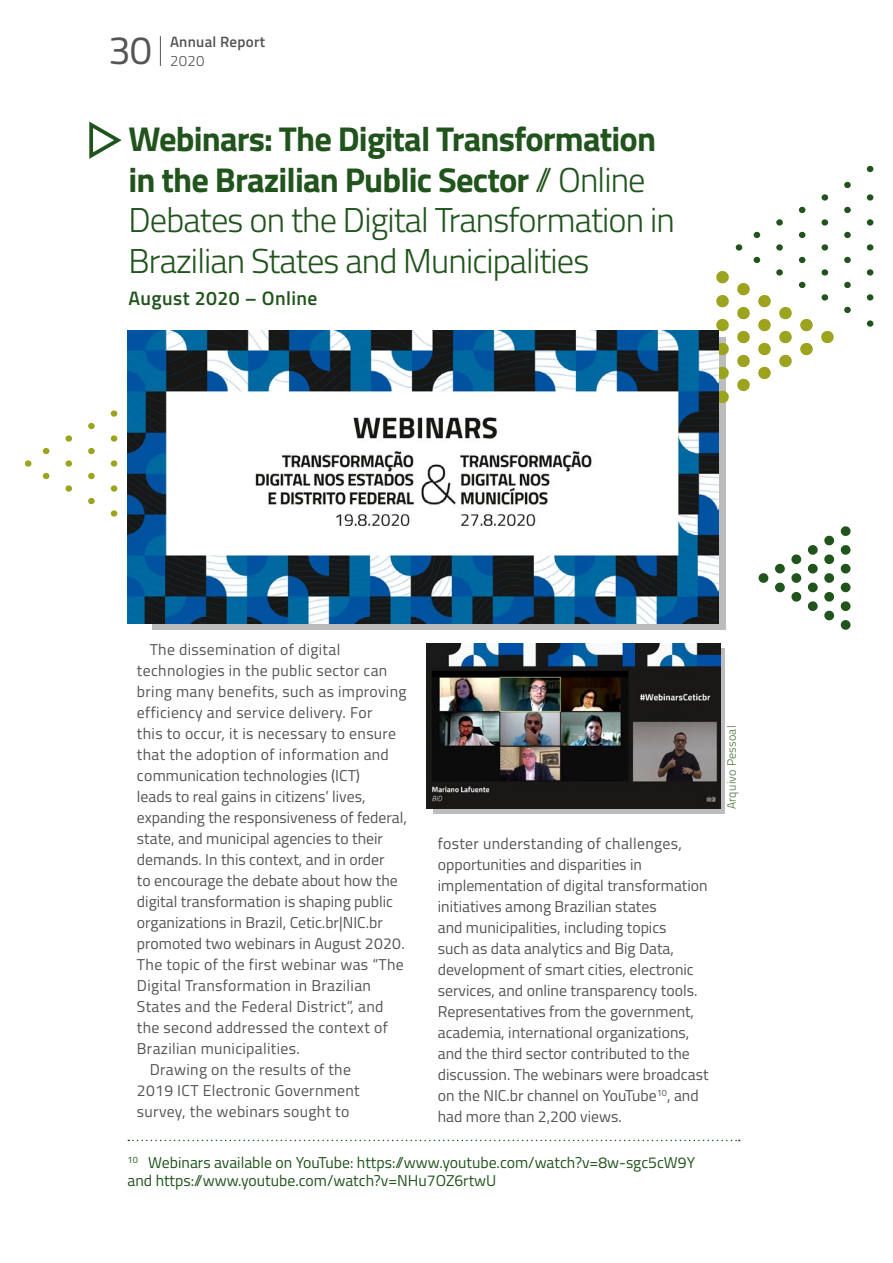
<style>
.page{position:relative;width:893px;height:1263px;background:#fff}
.page>*{position:absolute;margin:0;border:0;box-sizing:border-box;transform-origin:0 0}
.t1{font:39.75px "Titillium";color:#555454}
.t2{font:300 34.5px/40.5px "Titillium";letter-spacing:-.025em;color:#21541c}
.t3{font:600 19.5px "Titillium";letter-spacing:.02em;color:#21541c}
.t4{font:15.75px/21px "Titillium";color:#555454}
.t5{font:15.75px "Titillium";letter-spacing:.02em;color:#555454}
.t6{font:15.75px/18px "Titillium";color:#21541c}
.t7{font:600 15px "Titillium";letter-spacing:.02em;color:#555454}
.t8{font:300 15px "Titillium";color:#555454}
.t9{font:300 12px "Titillium";letter-spacing:.02em;color:#486f3a}
.s1{font-weight:700}
</style>
<div class="page">
<hr style="left:160px;top:36px;width:1px;height:30px;background:#555454">
<div style="left:152px;top:337px;width:574px;height:293px;background:#bcbcbc"></div>
<svg style="left:737px;top:378px;width:13px;height:14px"></svg>
<svg style="left:719px;top:390px;width:10px;height:13px"></svg>
<svg style="left:779px;top:355px;width:13px;height:12px"></svg>
<svg style="left:758px;top:367px;width:13px;height:13px"></svg>
<svg style="left:716px;top:271px;width:13px;height:13px"></svg>
<svg style="left:800px;top:319px;width:13px;height:13px"></svg>
<svg style="left:821px;top:330px;width:13px;height:13px"></svg>
<svg style="left:800px;top:342px;width:13px;height:13px"></svg>
<svg style="left:737px;top:283px;width:13px;height:13px"></svg>
<svg style="left:779px;top:307px;width:13px;height:12px"></svg>
<svg style="left:758px;top:295px;width:13px;height:13px"></svg>
<svg style="left:719px;top:343px;width:10px;height:12px"></svg>
<svg style="left:716px;top:319px;width:13px;height:13px"></svg>
<svg style="left:719px;top:367px;width:10px;height:13px"></svg>
<svg style="left:779px;top:330px;width:13px;height:14px"></svg>
<svg style="left:737px;top:307px;width:13px;height:12px"></svg>
<svg style="left:716px;top:295px;width:13px;height:13px"></svg>
<svg style="left:737px;top:354px;width:13px;height:14px"></svg>
<svg style="left:737px;top:330px;width:13px;height:13px"></svg>
<svg style="left:758px;top:343px;width:13px;height:12px"></svg>
<svg style="left:758px;top:319px;width:13px;height:13px"></svg>
<svg style="left:824px;top:535px;width:10px;height:10px"></svg>
<svg style="left:841px;top:526px;width:9px;height:10px"></svg>
<svg style="left:791px;top:554px;width:10px;height:10px"></svg>
<svg style="left:808px;top:545px;width:10px;height:10px"></svg>
<svg style="left:841px;top:620px;width:9px;height:10px"></svg>
<svg style="left:775px;top:582px;width:10px;height:10px"></svg>
<svg style="left:759px;top:573px;width:9px;height:10px"></svg>
<svg style="left:775px;top:564px;width:10px;height:10px"></svg>
<svg style="left:824px;top:610px;width:10px;height:11px"></svg>
<svg style="left:791px;top:592px;width:10px;height:10px"></svg>
<svg style="left:808px;top:601px;width:10px;height:10px"></svg>
<svg style="left:841px;top:564px;width:9px;height:10px"></svg>
<svg style="left:841px;top:582px;width:9px;height:10px"></svg>
<svg style="left:841px;top:545px;width:9px;height:10px"></svg>
<svg style="left:791px;top:573px;width:10px;height:10px"></svg>
<svg style="left:824px;top:592px;width:10px;height:10px"></svg>
<svg style="left:841px;top:601px;width:9px;height:10px"></svg>
<svg style="left:824px;top:554px;width:10px;height:11px"></svg>
<svg style="left:824px;top:573px;width:10px;height:10px"></svg>
<svg style="left:808px;top:564px;width:10px;height:10px"></svg>
<svg style="left:808px;top:582px;width:10px;height:10px"></svg>
<svg style="left:844px;top:306px;width:7px;height:7px"></svg>
<svg style="left:821px;top:294px;width:7px;height:7px"></svg>
<svg style="left:867px;top:294px;width:6px;height:7px"></svg>
<svg style="left:867px;top:320px;width:6px;height:7px"></svg>
<svg style="left:867px;top:269px;width:6px;height:7px"></svg>
<svg style="left:776px;top:269px;width:7px;height:7px"></svg>
<svg style="left:821px;top:269px;width:7px;height:7px"></svg>
<svg style="left:754px;top:256px;width:6px;height:7px"></svg>
<svg style="left:844px;top:256px;width:7px;height:8px"></svg>
<svg style="left:799px;top:256px;width:6px;height:7px"></svg>
<svg style="left:844px;top:282px;width:7px;height:6px"></svg>
<svg style="left:799px;top:281px;width:6px;height:7px"></svg>
<svg style="left:867px;top:194px;width:6px;height:7px"></svg>
<svg style="left:867px;top:165px;width:6px;height:7px"></svg>
<svg style="left:821px;top:194px;width:7px;height:7px"></svg>
<svg style="left:799px;top:207px;width:6px;height:6px"></svg>
<svg style="left:844px;top:207px;width:7px;height:7px"></svg>
<svg style="left:844px;top:182px;width:7px;height:6px"></svg>
<svg style="left:776px;top:244px;width:7px;height:7px"></svg>
<svg style="left:736px;top:244px;width:6px;height:7px"></svg>
<svg style="left:867px;top:244px;width:6px;height:7px"></svg>
<svg style="left:821px;top:244px;width:7px;height:7px"></svg>
<svg style="left:776px;top:219px;width:7px;height:7px"></svg>
<svg style="left:867px;top:219px;width:6px;height:7px"></svg>
<svg style="left:821px;top:219px;width:7px;height:7px"></svg>
<svg style="left:799px;top:231px;width:6px;height:7px"></svg>
<svg style="left:754px;top:232px;width:6px;height:6px"></svg>
<svg style="left:844px;top:232px;width:7px;height:6px"></svg>
<svg style="left:111px;top:510px;width:6px;height:7px"></svg>
<svg style="left:65px;top:485px;width:7px;height:7px"></svg>
<svg style="left:111px;top:485px;width:6px;height:7px"></svg>
<svg style="left:43px;top:472px;width:6px;height:8px"></svg>
<svg style="left:88px;top:472px;width:7px;height:7px"></svg>
<svg style="left:88px;top:497px;width:7px;height:7px"></svg>
<svg style="left:111px;top:410px;width:6px;height:7px"></svg>
<svg style="left:88px;top:423px;width:7px;height:6px"></svg>
<svg style="left:65px;top:460px;width:7px;height:7px"></svg>
<svg style="left:25px;top:460px;width:7px;height:7px"></svg>
<svg style="left:111px;top:460px;width:6px;height:7px"></svg>
<svg style="left:65px;top:435px;width:7px;height:7px"></svg>
<svg style="left:111px;top:435px;width:6px;height:7px"></svg>
<svg style="left:88px;top:447px;width:7px;height:7px"></svg>
<svg style="left:43px;top:448px;width:6px;height:7px"></svg>
<svg style="left:89px;top:121px;width:33px;height:38px"></svg>
<svg style="left:128px;top:1140px;width:612px;height:1px"></svg>
<div style="left:433px;top:649px;width:292px;height:165px;background:#bcbcbc"></div>
<img style="left:426px;top:644px;width:294px;height:165px">
<img style="left:128px;top:330px;width:591px;height:293px">
<h1 class="t1" style="left:108px;top:21px;width:45px">30</h1>
<p class="t7" style="left:170px;top:30px;width:97px">Annual Report</p>
<p class="t8" style="left:170px;top:50px;width:36px">2020</p>
<h2 class="t2" style="left:129px;top:117px;width:548px"><span class="s1">Webinars: The Digital Transformation in the Brazilian Public Sector</span> // Online Debates on the Digital Transformation in Brazilian States and Municipalities</h2>
<p class="t3" style="left:129px;top:284px;width:190px">August 2020 – Online</p>
<p class="t5" style="left:150px;top:638px;width:192px">The dissemination of digital</p>
<p class="t5" style="left:137px;top:659px;width:252px">technologies in the public sector can</p>
<p class="t5" style="left:137px;top:680px;width:271px">bring many benefits, such as improving</p>
<p class="t5" style="left:137px;top:701px;width:237px">efficiency and service delivery. For</p>
<p class="t5" style="left:137px;top:722px;width:261px">this to occur, it is necessary to ensure</p>
<p class="t5" style="left:137px;top:743px;width:253px">that the adoption of information and</p>
<p class="t4" style="left:137px;top:765px;width:225px">communication technologies (ICT)</p>
<p class="t4" style="left:137px;top:786px;width:230px">leads to real gains in citizens’ lives,</p>
<p class="t4" style="left:137px;top:807px;width:271px">expanding the responsiveness of federal,</p>
<p class="t4" style="left:137px;top:828px;width:247px">state, and municipal agencies to their</p>
<p class="t4" style="left:137px;top:849px;width:249px">demands. In this context, and in order</p>
<p class="t4" style="left:137px;top:870px;width:262px">to encourage the debate about how the</p>
<p class="t4" style="left:137px;top:891px;width:258px">digital transformation is shaping public</p>
<p class="t4" style="left:137px;top:912px;width:247px">organizations in Brazil, Cetic.br|NIC.br</p>
<p class="t4" style="left:137px;top:933px;width:269px">promoted two webinars in August 2020.</p>
<p class="t5" style="left:137px;top:953px;width:268px">The topic of the first webinar was “The</p>
<p class="t5" style="left:137px;top:974px;width:236px">Digital Transformation in Brazilian</p>
<p class="t5" style="left:137px;top:995px;width:248px">States and the Federal District”, and</p>
<p class="t5" style="left:137px;top:1016px;width:252px">the second addressed the context of</p>
<p class="t5" style="left:137px;top:1037px;width:164px">Brazilian municipalities.</p>
<p class="t5" style="left:150px;top:1058px;width:203px">Drawing on the results of the</p>
<p class="t5" style="left:137px;top:1079px;width:224px">2019 ICT Electronic Government</p>
<p class="t5" style="left:137px;top:1100px;width:214px">survey, the webinars sought to</p>
<p class="t4" style="left:438px;top:832px;width:272px">foster understanding of challenges, opportunities and disparities in implementation of digital transformation initiatives among Brazilian states<br>and municipalities, including topics<br>such as data analytics and Big Data, development of smart cities, electronic services, and online transparency tools.<br>Representatives from the government, academia, international organizations, and the third sector contributed to the discussion. The webinars were broadcast on the NIC.br channel on YouTube<sup>10</sup>, and had more than 2,200 views.</p>
<p class="t6" style="left:128px;top:1153px;width:569px"><sup>10</sup> Webinars available on YouTube: https://www.youtube.com/watch?v=8w-sgc5cW9Y and https://www.youtube.com/watch?v=NHu7OZ6rtwU</p>
<p class="t9" style="left:723px;top:809px;width:85px;rotate:-90deg">Arquivo Pessoal</p>
</div>
